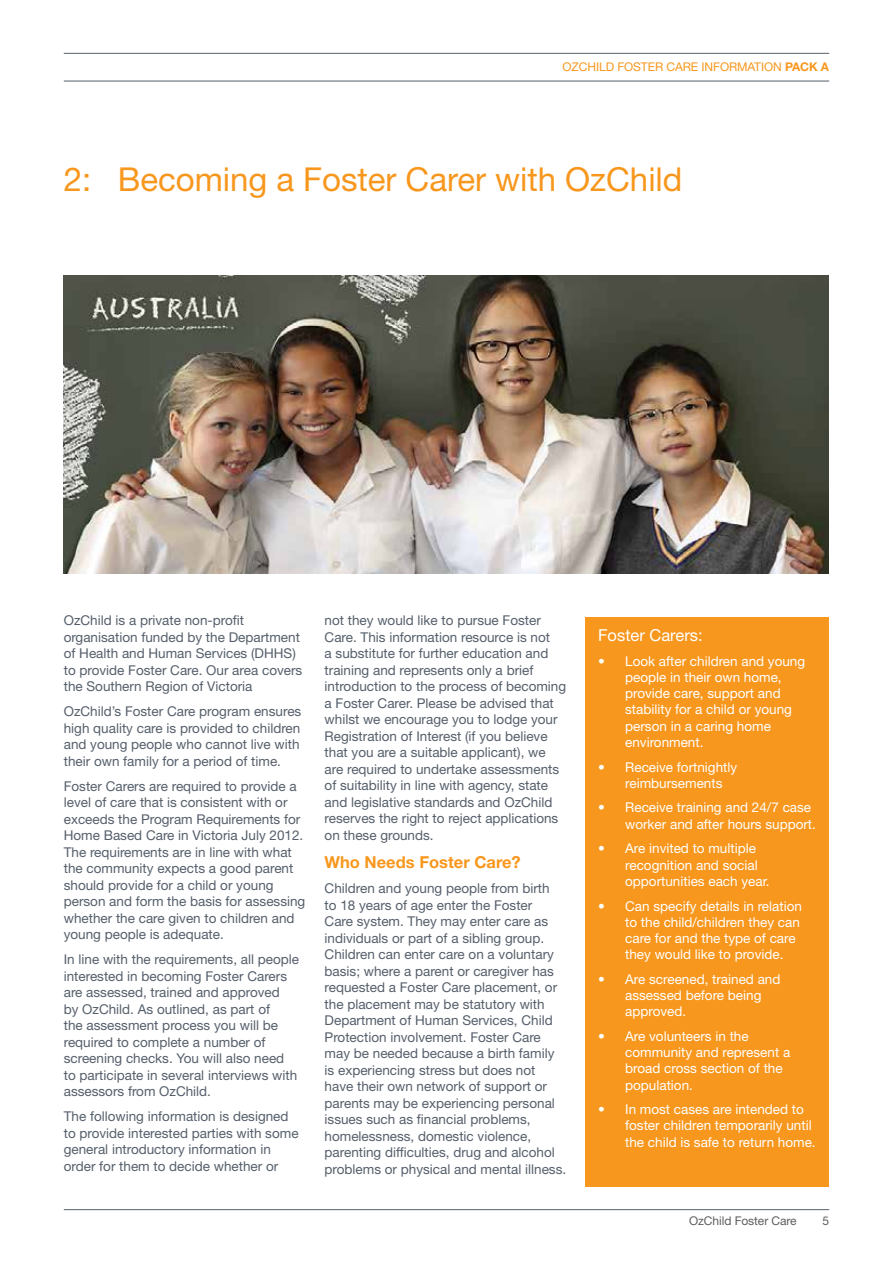
<style>
.page{position:relative;width:893px;height:1263px;background:#fff}
.page>*{position:absolute;margin:0;border:0;box-sizing:border-box;transform-origin:0 0}
.t1{font:33px "Helvetica Neue LT Std";color:#f8971d}
.t2{font:700 16.5px "Helvetica Neue LT Std";color:#f8971d}
.t3{font:16.5px "Helvetica Neue LT Std";color:#fff}
.t4{font:13.5px/16.5px "Helvetica Neue LT Std";color:#555f6b}
.t5{font:13.5px/16.2px "Helvetica Neue LT Std";color:#fff}
.t6{font:12px "Helvetica Neue LT Std";letter-spacing:-.005em;color:#f8971d}
.t7{font:12px "Helvetica Neue LT Std";letter-spacing:-.005em;color:#5d5e60}
.s1{font-weight:700}
</style>
<div class="page">
<hr style="left:64px;top:53px;width:765px;height:1px;background:#555f6b">
<hr style="left:64px;top:81px;width:765px;height:1px;background:#555f6b">
<hr style="left:64px;top:1209px;width:765px;height:1px;background:#555f6b">
<img style="left:64px;top:276px;width:765px;height:298px">
<div style="left:585px;top:617px;width:244px;height:569px;background:#f8971d"></div>
<p class="t6" style="left:562px;top:60px;width:268px">ozchild foster care info rmatio n <span class="s1">pack A</span></p>
<h1 class="t1" style="left:64px;top:159px;width:620px">2: Becoming a Foster Carer with OzChild</h1>
<p class="t4" style="left:64px;top:612px;width:238px">OzChild is a private non-profit organisation funded by the Department of H ealth and H uman Services (DHHS</p>
<p class="t4" style="left:64px;top:645px;width:240px;text-indent:229px">) to provide Foster Care. Our area covers the Southern Region of Victoria</p>
<p class="t4" style="left:64px;top:703px;width:239px">OzChild’s Foster Care program ensures high quality care is provided to children and young people who cannot live with their own family for a period of time.</p>
<p class="t4" style="left:64px;top:777px;width:243px">Foster Carers are required to provide a level of care that is consistent with or exceeds the Program Requirements for Home Based Care in Victoria July 2012.<br>The requirements are in line with what the community expects a good parent should provide for a child or young person and form the basis for assessing whether the care given to children and young people is adequate.</p>
<p class="t4" style="left:64px;top:951px;width:237px">I n line with the requirements, all people interested in becoming Foster Carers are assessed, trained and approved<br>by OzChild. As outlined, as part of<br>the assessment process you will be required to complete a number of screening checks. You will also need to participate in several interviews with assessors from OzChild.</p>
<p class="t4" style="left:64px;top:1108px;width:236px">The following information is designed to provide interested parties with some general introductory information in order for them to decide whether or</p>
<p class="t4" style="left:325px;top:612px;width:243px">not they would like to pursue Foster Care. This information resource is not<br>a substitute for further education and training and represents only a brief introduction to the process of becoming a Foster Carer. Please be advised that whilst we encourage you to lodge your Registration of I nterest (if you believe that you are a suitable applicant), we are required to undertake assessments of suitability in line with agency, state and legislative standards and OzChild reserves the right to reject applications on these grounds.</p>
<p class="t2" style="left:325px;top:852px;width:198px">Who Needs Foster Care?</p>
<p class="t4" style="left:325px;top:880px;width:243px">Children and young people from birth<br>to 18 years of age enter the Foster<br>Care system. They may enter care as individuals or part of a sibling group.<br>Children can enter care on a voluntary basis; where a parent or caregiver has requested a Foster Care placement, or the placement may be statutory with Department of H uman Services, Child Protection involvement. Foster Care may be needed because a birth family is experiencing stress but does not have their own network of support or parents may be experiencing personal issues such as financial problems, homelessness, domestic violence, parenting difficulties, drug and alcohol problems or physical and mental illness.</p>
<p class="t3" style="left:598px;top:625px;width:106px">Foster Carers:</p>
<p class="t5" style="left:625px;top:653px;width:182px;text-indent:-27px">• Look after children and young people in their own home, provide care, support and stability for a child or young person in a caring home environment.</p>
<p class="t5" style="left:625px;top:758px;width:113px;text-indent:-27px">• Receive fortnightly reimbursements</p>
<p class="t5" style="left:625px;top:799px;width:192px;text-indent:-27px">• Receive training and 24/7 case worker and after hours support.</p>
<p class="t5" style="left:625px;top:840px;width:146px;text-indent:-27px">• Are invited to multiple recognition and social opportunities each year.</p>
<p class="t5" style="left:625px;top:897px;width:178px;text-indent:-27px">• Can specify details in relation to the child/children they can care for and the type of care they would like to provide.</p>
<p class="t5" style="left:625px;top:971px;width:157px;text-indent:-27px">• Are screened, trained and assessed before being approved.</p>
<p class="t5" style="left:625px;top:1028px;width:167px;text-indent:-27px">• Are volunteers in the community and represent a broad cross section of the population.</p>
<p class="t5" style="left:625px;top:1101px;width:192px;text-indent:-27px">• I n most cases are intended to foster children temporarily until the child is safe to return home.</p>
<p class="t7" style="left:689px;top:1214px;width:109px">OzChild Foster Care</p>
<p class="t7" style="left:822px;top:1214px;width:8px">5</p>
</div>
